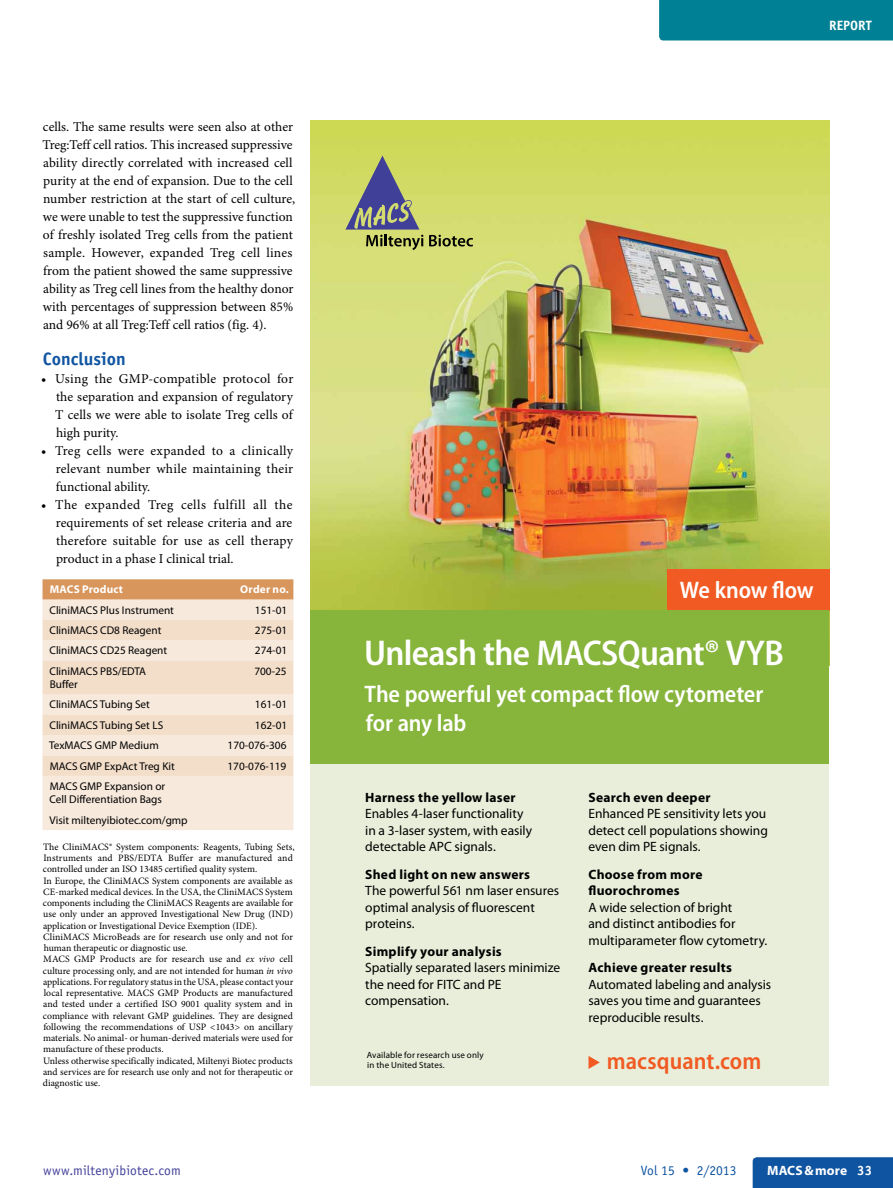
<style>
.page{position:relative;width:893px;height:1188px;background:#fff}
.page>*{position:absolute;margin:0;border:0;box-sizing:border-box;transform-origin:0 0}
.t1{font:600 semi-condensed 36px "Myriad Pro";letter-spacing:-.02em;color:#fff}
.t2{font:600 semi-condensed 24px/28.5px "Myriad Pro";letter-spacing:-.005em;color:#fff}
.t3{font:600 semi-condensed 24px "Myriad Pro";letter-spacing:.005em;color:#f15a22}
.t4{font:700 18px "Officina Sans Std";color:#0f54a1}
.t5{font:13.5px/18px "Minion Pro";color:#000;text-align:justify}
.t6{font:13.5px/16.5px "Myriad Pro";color:#000}
.t7{font:700 13.5px/16.5px "Myriad Pro";letter-spacing:.02em;color:#000}
.t8{font:13.5px "Officina Sans Std";letter-spacing:.01em;color:#414099}
.t9{font:13.5px "Officina Sans Std";color:#0f54a1}
.t10{font:700 13.5px "Myriad Pro";letter-spacing:.01em;color:#fff}
.t11{font:700 13.5px "Officina Sans Std";color:#fff}
.t12{font:11.25px/13.5px "Myriad Pro";color:#000}
.t13{font:700 11.25px "Myriad Pro";letter-spacing:.015em;color:#fff}
.t14{font:9.75px/11.2px "Minion Pro";color:#000}
.t15{font:9px/10.5px "Myriad Pro";letter-spacing:.015em;color:#000}
.s1{font-style:italic}
.s2{font-family:"Officina Sans Std"}
</style>
<div class="page">
<img style="left:310px;top:120px;width:519px;height:491px">
<svg style="left:43px;top:579px;width:250px;height:21px;background:#d99a62"></svg>
<div style="left:43px;top:600px;width:250px;height:230px;background:#f7e9dc"></div>
<svg style="left:43px;top:620px;width:250px;height:156px;background:#f4e2d1"></svg>
<div style="left:310px;top:764px;width:519px;height:322px;background:#e8eeda"></div>
<div style="left:667px;top:569px;width:162px;height:42px;background:#f15a22"></div>
<svg style="left:588px;top:1056px;width:12px;height:13px"></svg>
<div style="left:310px;top:611px;width:519px;height:153px;background:#87b43b"></div>
<div style="left:753px;top:1157px;width:140px;height:31px;background:#0f54a1"></div>
<div style="left:659px;top:0;width:234px;height:40px;background:#008094"></div>
<svg style="left:345px;top:156px;width:78px;height:94px;background:#9da373"></svg>
<svg style="left:429px;top:235px;width:44px;height:12px"></svg>
<p class="t5" style="left:42px;top:118px;width:254px;text-align:left">cells. The same results were seen also at other Treg:Teff cell ratios. This increased suppressive ability directly correlated with increased cell purity at the end of expansion. Due to the cell number restriction at the start of cell culture, we were unable to test the suppressive function of freshly isolated Treg cells from the patient sample. However, expanded Treg cell lines from the patient showed the same suppressive ability as Treg cell lines from the healthy donor with percentages of suppression between 85% and 96% at all Treg:Teff cell ratios (fig. 4).</p>
<h3 class="t4" style="left:43px;top:348px;width:85px">Conclusion</h3>
<h3 class="t5" style="left:55px;top:370px;width:240px;text-indent:-14px">• Using the GMP-compatible protocol for the separation and expansion of regulatory T cells we were able to isolate Treg cells of high purity.</h3>
<h3 class="t5" style="left:56px;top:442px;width:239px;text-indent:-15px">• Treg cells were expanded to a clinically relevant number while maintaining their functional ability.</h3>
<h3 class="t5" style="left:56px;top:496px;width:239px;text-indent:-15px">• The expanded Treg cells fulfill all the requirements of set release criteria and are therefore suitable for use as cell therapy product in a phase I clinical trial.</h3>
<p class="t13" style="left:50px;top:583px;width:75px">MACS Product</p>
<p class="t13" style="left:240px;top:583px;width:50px">Order no.</p>
<p class="t12" style="left:49px;top:603px;width:126px">CliniMACS Plus Instrument</p>
<p class="t12" style="left:255px;top:603px;width:34px">151-01</p>
<p class="t12" style="left:49px;top:624px;width:113px">CliniMACS CD8 Reagent</p>
<p class="t12" style="left:255px;top:624px;width:34px">275-01</p>
<p class="t12" style="left:49px;top:644px;width:119px">CliniMACS CD25 Reagent</p>
<p class="t12" style="left:255px;top:644px;width:34px">274-01</p>
<p class="t12" style="left:49px;top:664px;width:98px">CliniMACS PBS/EDTA<br>Buffer</p>
<p class="t12" style="left:254px;top:664px;width:34px">700-25</p>
<p class="t12" style="left:49px;top:698px;width:102px">CliniMACS Tubing Set</p>
<p class="t12" style="left:255px;top:698px;width:34px">161-01</p>
<p class="t12" style="left:49px;top:719px;width:115px">CliniMACS Tubing Set LS</p>
<p class="t12" style="left:255px;top:719px;width:34px">162-01</p>
<p class="t12" style="left:49px;top:739px;width:111px">TexMACS GMP Medium</p>
<p class="t12" style="left:228px;top:739px;width:60px">170-076-306</p>
<p class="t12" style="left:50px;top:759px;width:127px">MACS GMP ExpAct Treg Kit</p>
<p class="t12" style="left:228px;top:759px;width:60px">170-076-119</p>
<p class="t12" style="left:49px;top:780px;width:117px">MACS GMP Expansion or<br>Cell Differentiation Bags</p>
<p class="t12" style="left:50px;top:813px;width:140px">Visit miltenyibiotec.com/gmp</p>
<p class="t14" style="left:43px;top:841px;width:253px">The CliniMACS® System components: Reagents, Tubing Sets, Instruments and PBS/EDTA Buffer are manufactured and controlled under an ISO 13485 certified quality system.<br>In Europe, the CliniMACS System components are available as CE-marked medical devices. In the USA, the CliniMACS System components including the CliniMACS Reagents are available for use only under an approved Investigational New Drug (IND) application or Investigational Device Exemption (IDE).<br>CliniMACS MicroBeads are for research use only and not for human therapeutic or diagnostic use.<br>MACS GMP Products are for research use and <span class="s1">ex vivo</span> cell culture processing only, and are not intended for human <span class="s1">in vivo </span>applications. For regulatory status in the USA, please contact your local representative. MACS GMP Products are manufactured and tested under a certified ISO 9001 quality system and in compliance with relevant GMP guidelines. They are designed following the recommendations of USP &lt;1043&gt; on ancillary materials. No animal- or human-derived materials were used for manufacture of these products.<br>Unless otherwise specifically indicated, Miltenyi Biotec products and services are for research use only and not for therapeutic or diagnostic use.</p>
<h3 class="t8" style="left:43px;top:1162px;width:139px">www.miltenyibiotec.com</h3>
<h3 class="t11" style="left:829px;top:17px;width:37px">Report</h3>
<h2 class="t2" style="left:680px;top:576px;width:135px">We know flow</h2>
<h1 class="t1" style="left:364px;top:633px;width:421px">Unleash the MACSQuant® VYB</h1>
<h2 class="t2" style="left:365px;top:681px;width:400px">The powerful yet compact flow cytometer for any lab</h2>
<h3 class="t7" style="left:365px;top:789px;width:152px">Harness the yellow laser</h3>
<h3 class="t6" style="left:365px;top:806px;width:168px">Enables 4-laser functionality in a 3-laser system, with easily detectable APC signals.</h3>
<h3 class="t7" style="left:365px;top:866px;width:166px">Shed light on new answers</h3>
<h3 class="t6" style="left:365px;top:883px;width:195px">The powerful 561 nm laser ensures optimal analysis of fluorescent proteins.</h3>
<h3 class="t7" style="left:365px;top:943px;width:138px">Simplify your analysis</h3>
<h3 class="t6" style="left:365px;top:960px;width:197px">Spatially separated lasers minimize the need for FITC and PE compensation.</h3>
<p class="t15" style="left:367px;top:1050px;width:118px">Available for research use only in the United States.</p>
<h3 class="t7" style="left:588px;top:789px;width:124px">Search even deeper</h3>
<h3 class="t6" style="left:588px;top:806px;width:181px">Enhanced PE sensitivity lets you detect cell populations showing even dim PE signals.</h3>
<h3 class="t7" style="left:588px;top:866px;width:116px">Choose from more fluorochromes</h3>
<h3 class="t6" style="left:588px;top:899px;width:180px">A wide selection of bright<br>and distinct antibodies for multiparameter flow cytometry.</h3>
<h3 class="t7" style="left:588px;top:959px;width:145px">Achieve greater results</h3>
<h3 class="t6" style="left:588px;top:976px;width:184px">Automated labeling and analysis saves you time and guarantees reproducible results.</h3>
<h2 class="t3" style="left:607px;top:1047px;width:156px">macsquant.com</h2>
<h3 class="t9" style="left:641px;top:1162px;width:97px">Vol 15 • 2/2013</h3>
<h3 class="t10" style="left:767px;top:1163px;width:107px">MACS&amp;more <span class="s2">33</span></h3>
</div>
